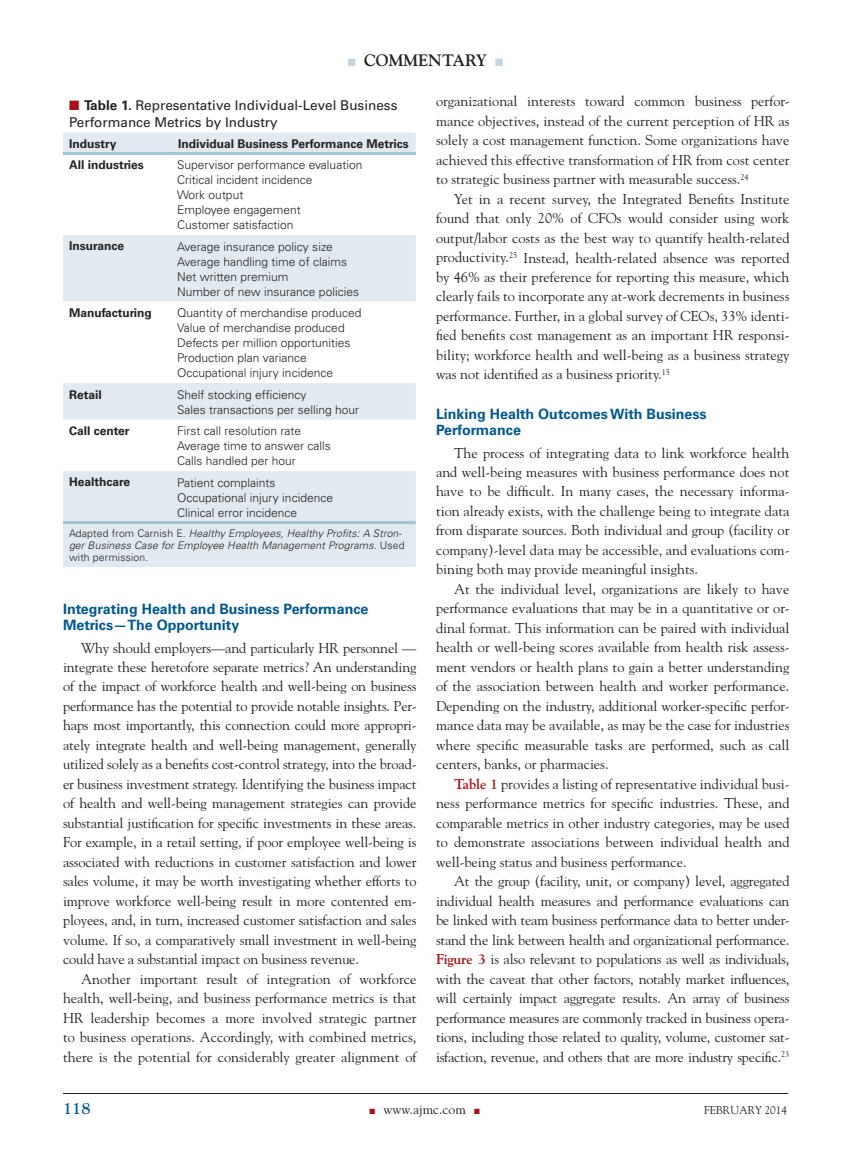
<style>
.page{position:relative;width:851px;height:1161px;background:#fff}
.page>*{position:absolute;margin:0;border:0;box-sizing:border-box;transform-origin:0 0}
.t1{font:700 16.5px "Goudy";color:#231f20}
.t2{font:700 16.5px "Goudy";color:#00578f}
.t3{font:14.25px/19.5px "Goudy";color:#231f20;text-align:justify}
.t4{font:700 14.25px/16.5px "Univers";color:#00578f}
.t5{font:13.5px/16.5px "Univers";color:#231f20}
.t6{font:13.5px "Goudy";color:#231f20}
.t7{font:300 12px/15px "Univers";color:#231f20}
.t8{font:700 12px "Univers";color:#231f20}
.t9{font:11.25px "Goudy";color:#231f20}
.t10{font:italic 300 10.5px/12px "Univers";letter-spacing:.01em;color:#231f20}
.s1{color:#c2d6e1}
.s2{color:#a61216}
.s3{font-weight:700}
.s4{font-style:normal}
.s5{font-weight:700;color:#a61216}
</style>
<div class="page">
<hr style="left:63px;top:1093px;width:725px;height:1px;background:#231f20">
<svg style="left:63px;top:133px;width:353px;height:434px"></svg>
<hr style="left:63px;top:152px;width:108px;height:3px;background:#a1c3d3">
<hr style="left:171px;top:152px;width:245px;height:3px;background:#a1c3d3">
<hr style="left:63px;top:521px;width:108px;height:3px;background:#a1c3d3">
<hr style="left:171px;top:521px;width:245px;height:3px;background:#a1c3d3">
<p class="t1" style="left:348px;top:51px;width:157px"><span class="s1">■</span> COMMENTARY <span class="s1">■</span></p>
<p class="t5" style="left:69px;top:97px;width:330px"><span class="s2">■</span> <span class="s3">Table 1.</span> Representative Individual-Level Business<br>Performance Metrics by Industry</p>
<p class="t8" style="left:69px;top:136px;width:49px">Industry</p>
<p class="t8" style="left:178px;top:136px;width:232px">Individual Business Performance Metrics</p>
<p class="t8" style="left:69px;top:157px;width:76px">All industries</p>
<p class="t7" style="left:177px;top:157px;width:187px">Supervisor performance evaluation<br>Critical incident incidence<br>Work output<br>Employee engagement<br>Customer satisfaction</p>
<p class="t8" style="left:69px;top:239px;width:57px">Insurance</p>
<p class="t7" style="left:177px;top:239px;width:183px">Average insurance policy size<br>Average handling time of claims<br>Net written premium<br>Number of new insurance policies</p>
<p class="t8" style="left:69px;top:305px;width:84px">Manufacturing</p>
<p class="t7" style="left:177px;top:305px;width:186px">Quantity of merchandise produced<br>Value of merchandise produced<br>Defects per million opportunities<br>Production plan variance<br>Occupational injury incidence</p>
<p class="t8" style="left:69px;top:387px;width:34px">Retail</p>
<p class="t7" style="left:177px;top:387px;width:184px">Shelf stocking efficiency<br>Sales transactions per selling hour</p>
<p class="t8" style="left:69px;top:423px;width:62px">Call center</p>
<p class="t7" style="left:177px;top:423px;width:155px">First call resolution rate<br>Average time to answer calls<br>Calls handled per hour</p>
<p class="t8" style="left:69px;top:475px;width:62px">Healthcare</p>
<p class="t7" style="left:177px;top:475px;width:157px">Patient complaints<br>Occupational injury incidence<br>Clinical error incidence</p>
<p class="t10" style="left:69px;top:527px;width:337px"><span class="s4">Adapted from Carnish E.</span> Healthy Employees, Healthy Profits: A Stron&shy;ger Business Case for Employee Health Management Programs. <span class="s4">Used with permission.</span></p>
<p class="t4" style="left:63px;top:600px;width:307px">Integrating Health and Business Performance<br>Metrics—The Opportunity</p>
<p class="t3" style="left:63px;top:638px;width:355px;text-indent:18px">Why should employers—and particularly HR personnel — integrate these heretofore separate metrics? An understanding of the impact of workforce health and well-being on business performance has the potential to provide notable insights. Per&shy;haps most importantly, this connection could more appropri&shy;ately integrate health and well-being management, generally utilized solely as a benefits cost-control strategy, into the broad&shy;er business investment strategy. Identifying the business impact of health and well-being management strategies can provide substantial justification for specific investments in these areas.<br>For example, in a retail setting, if poor employee well-being is associated with reductions in customer satisfaction and lower sales volume, it may be worth investigating whether efforts to improve workforce well-being result in more contented em&shy;ployees, and, in turn, increased customer satisfaction and sales volume. If so, a comparatively small investment in well-being could have a substantial impact on business revenue.</p>
<p class="t3" style="left:63px;top:969px;width:355px;text-indent:18px">Another important result of integration of workforce health, well-being, and business performance metrics is that HR leadership becomes a more involved strategic partner to business operations. Accordingly, with combined metrics, there is the potential for considerably greater alignment of</p>
<p class="t3" style="left:436px;top:92px;width:355px">organizational interests toward common business perfor&shy;mance objectives, instead of the current perception of HR as solely a cost management function. Some organizations have achieved this effective transformation of HR from cost center to strategic business partner with measurable success.<sup>24</sup></p>
<p class="t3" style="left:436px;top:189px;width:355px;text-indent:18px">Yet in a recent survey, the Integrated Benefits Institute found that only 20% of CFOs would consider using work output/labor costs as the best way to quantify health-related productivity.<sup>25</sup> Instead, health-related absence was reported by 46% as their preference for reporting this measure, which clearly fails to incorporate any at-work decrements in business performance. Further, in a global survey of CEOs, 33% identi&shy;fied benefits cost management as an important HR responsi&shy;bility; workforce health and well-being as a business strategy was not identified as a business priority.<sup>15</sup></p>
<p class="t4" style="left:436px;top:405px;width:272px">Linking Health Outcomes With Business<br>Performance</p>
<p class="t3" style="left:436px;top:443px;width:355px;text-indent:18px">The process of integrating data to link workforce health and well-being measures with business performance does not have to be difficult. In many cases, the necessary informa&shy;tion already exists, with the challenge being to integrate data from disparate sources. Both individual and group (facility or company)-level data may be accessible, and evaluations com&shy;bining both may provide meaningful insights.</p>
<p class="t3" style="left:436px;top:579px;width:355px;text-indent:18px">At the individual level, organizations are likely to have performance evaluations that may be in a quantitative or or&shy;dinal format. This information can be paired with individual health or well-being scores available from health risk assess&shy;ment vendors or health plans to gain a better understanding of the association between health and worker performance.<br>Depending on the industry, additional worker-specific perfor&shy;mance data may be available, as may be the case for industries where specific measurable tasks are performed, such as call centers, banks, or pharmacies.</p>
<p class="t3" style="left:436px;top:774px;width:355px;text-indent:18px"><span class="s5">Table 1</span> provides a listing of representative individual busi&shy;ness performance metrics for specific industries. These, and comparable metrics in other industry categories, may be used to demonstrate associations between individual health and well-being status and business performance.</p>
<p class="t3" style="left:436px;top:872px;width:355px;text-indent:18px">At the group (facility, unit, or company) level, aggregated individual health measures and performance evaluations can be linked with team business performance data to better under&shy;stand the link between health and organizational performance.<br><span class="s5">Figure 3</span> is also relevant to populations as well as individuals, with the caveat that other factors, notably market influences, will certainly impact aggregate results. An array of business performance measures are commonly tracked in business opera&shy;tions, including those related to quality, volume, customer sat&shy;isfaction, revenue, and others that are more industry specific.<sup>23</sup></p>
<p class="t2" style="left:63px;top:1099px;width:29px">118</p>
<p class="t6" style="left:369px;top:1101px;width:112px"><span class="s2">■</span> www.ajmc.com <span class="s2">■</span></p>
<p class="t9" style="left:704px;top:1104px;width:85px">FEBRUARY 2014</p>
</div>
